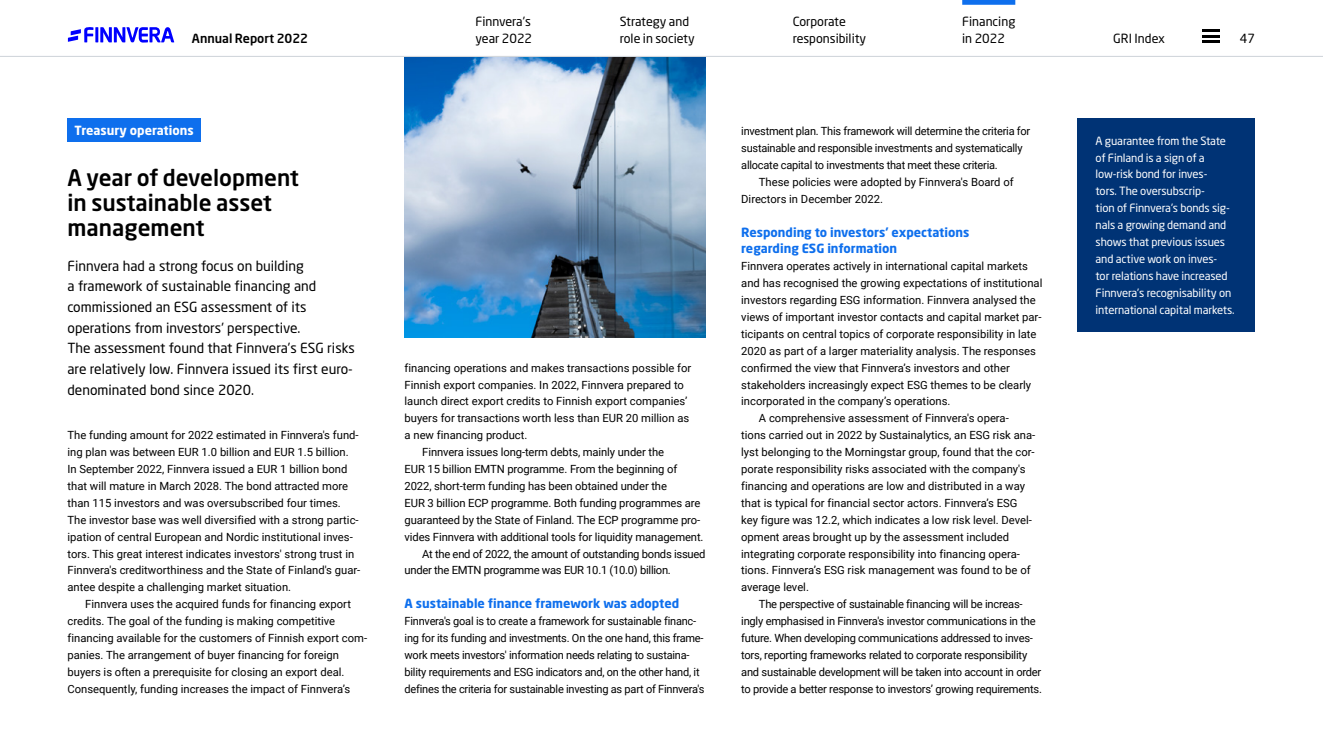
<style>
.page{position:relative;width:1323px;height:745px;background:#fff}
.page>*{position:absolute;margin:0;border:0;box-sizing:border-box;transform-origin:0 0}
.t1{font:500 22.5px/25px "Neo Sans Std";color:#000}
.t2{font:13.75px/20.6px "Neo Sans Std";color:#000}
.t3{font:700 12.5px/16.9px "Neo Sans Std";color:#0e6fed}
.t4{font:12.5px/16.2px "Neo Sans Std";color:#000}
.t5{font:700 12.5px "Neo Sans Std";color:#fff}
.t6{font:500 12.5px "Neo Sans Std";color:#000}
.t7{font:11.25px/16.9px "Roboto";color:#000}
.t8{font:11.25px/16.9px "Roboto";letter-spacing:-.02em;color:#000}
.t9{font:11.25px/16.9px "Neo Sans Std";letter-spacing:-.01em;color:#fff}
.t10{font:11.25px "Roboto";letter-spacing:-.025em;color:#000}
</style>
<div class="page">
<div style="left:68px;top:118px;width:133px;height:23px;background:#0e6fed"></div>
<img style="left:404px;top:57px;width:302px;height:281px">
<div style="left:1078px;top:118px;width:177px;height:213px;background:#003375"></div>
<svg style="left:1202px;top:35px;width:17px;height:2px"></svg>
<hr style="left:1202px;top:40px;width:17px;height:3px;background:#000">
<hr style="left:1202px;top:29px;width:17px;height:3px;background:#000">
<hr style="left:95px;top:27px;width:3px;height:15px;background:#00f">
<svg style="left:68px;top:27px;width:25px;height:15px"></svg>
<svg style="left:100px;top:27px;width:74px;height:16px"></svg>
<hr style="left:0;top:56px;width:1323px;height:1px;background:#d2d7dc">
<div style="left:962px;top:0;width:53px;height:5px;background:#0e6fed"></div>
<p class="t4" style="left:475px;top:13px;width:58px">Finnvera's year 2022</p>
<p class="t4" style="left:962px;top:13px;width:55px">Financing in 2022</p>
<p class="t4" style="left:620px;top:13px;width:76px">Strategy and role in society</p>
<p class="t4" style="left:793px;top:13px;width:75px">Corporate responsibility</p>
<p class="t6" style="left:192px;top:30px;width:118px">Annual Report 2022</p>
<p class="t4" style="left:1240px;top:30px;width:17px">47</p>
<p class="t4" style="left:1113px;top:30px;width:53px">GRI Index</p>
<p class="t5" style="left:75px;top:122px;width:121px">Treasury operations</p>
<h1 class="t1" style="left:68px;top:164px;width:233px">A year of development in sustainable asset management</h1>
<p class="t2" style="left:68px;top:255px;width:289px">Finnvera had a strong focus on building<br>a framework of sustainable financing and commissioned an ESG assessment of its operations from investors’ perspective.<br>The assessment found that Finnvera’s ESG risks are relatively low. Finnvera issued its first euro&shy;denominated bond since 2020.</p>
<p class="t7" style="left:68px;top:426px;width:294px">The funding amount for 2022 estimated in Finnvera's fund&shy;ing plan was between EUR 1.0 billion and EUR 1.5 billion.<br>In September 2022, Finnvera issued a EUR 1 billion bond that will mature in March 2028. The bond attracted more than 115 investors and was oversubscribed four times.<br>The investor base was well diversified with a strong partic&shy;ipation of central European and Nordic institutional inves&shy;tors. This great interest indicates investors' strong trust in Finnvera's creditworthiness and the State of Finland's guar&shy;antee despite a challenging market situation.</p>
<p class="t7" style="left:68px;top:595px;width:301px;text-indent:18px">Finnvera uses the acquired funds for financing export credits. The goal of the funding is making competitive financing available for the customers of Finnish export com&shy;panies. The arrangement of buyer financing for foreign buyers is often a prerequisite for closing an export deal.<br>Consequently, funding increases the impact of Finnvera’s</p>
<p class="t7" style="left:405px;top:358px;width:288px">financing operations and makes transactions possible for</p>
<p class="t7" style="left:405px;top:375px;width:281px">Finnish export companies. In 2022, Finnvera prepared to</p>
<p class="t7" style="left:405px;top:392px;width:284px">launch direct export credits to Finnish export companies’</p>
<p class="t7" style="left:405px;top:409px;width:286px">buyers for transactions worth less than EUR 20 million as</p>
<p class="t7" style="left:405px;top:426px;width:124px">a new financing product.</p>
<p class="t7" style="left:422px;top:443px;width:243px">Finnvera issues long-term debts, mainly under the</p>
<p class="t7" style="left:405px;top:460px;width:274px">EUR 15 billion EMTN programme. From the beginning of</p>
<p class="t7" style="left:405px;top:477px;width:264px">2022, short-term funding has been obtained under the</p>
<p class="t7" style="left:405px;top:493px;width:297px">EUR 3 billion ECP programme. Both funding programmes are</p>
<p class="t7" style="left:405px;top:510px;width:297px">guaranteed by the State of Finland. The ECP programme pro-</p>
<p class="t7" style="left:405px;top:527px;width:301px">vides Finnvera with additional tools for liquidity management.</p>
<p class="t10" style="left:422px;top:545px;width:285px">At the end of 2022, the amount of outstanding bonds issued</p>
<p class="t10" style="left:405px;top:562px;width:268px">under the EMTN programme was EUR 10.1 (10.0) billion.</p>
<p class="t3" style="left:405px;top:594px;width:276px">A sustainable finance framework was adopted</p>
<p class="t8" style="left:405px;top:612px;width:302px">Finnvera's goal is to create a framework for sustainable financ&shy;ing for its funding and investments. On the one hand, this frame&shy;work meets investors' information needs relating to sustaina&shy;bility requirements and ESG indicators and, on the other hand, it defines the criteria for sustainable investing as part of Finnvera's</p>
<p class="t8" style="left:741px;top:122px;width:291px">investment plan. This framework will determine the criteria for sustainable and responsible investments and systematically allocate capital to investments that meet these criteria.</p>
<p class="t7" style="left:741px;top:173px;width:274px;text-indent:18px">These policies were adopted by Finnvera's Board of<br>Directors in December 2022.</p>
<p class="t3" style="left:741px;top:223px;width:230px">Responding to investors' expectations regarding ESG information</p>
<p class="t7" style="left:741px;top:257px;width:288px">Finnvera operates actively in international capital markets</p>
<p class="t7" style="left:741px;top:274px;width:303px">and has recognised the growing expectations of institutional</p>
<p class="t7" style="left:741px;top:291px;width:296px">investors regarding ESG information. Finnvera analysed the</p>
<p class="t7" style="left:741px;top:308px;width:302px">views of important investor contacts and capital market par-</p>
<p class="t7" style="left:741px;top:325px;width:297px">ticipants on central topics of corporate responsibility in late</p>
<p class="t7" style="left:741px;top:342px;width:296px">2020 as part of a larger materiality analysis. The responses</p>
<p class="t7" style="left:741px;top:358px;width:270px">confirmed the view that Finnvera’s investors and other</p>
<p class="t7" style="left:741px;top:375px;width:291px">stakeholders increasingly expect ESG themes to be clearly</p>
<p class="t7" style="left:741px;top:392px;width:211px">incorporated in the company’s operations.</p>
<p class="t7" style="left:759px;top:409px;width:251px">A comprehensive assessment of Finnvera's opera-</p>
<p class="t7" style="left:741px;top:426px;width:295px">tions carried out in 2022 by Sustainalytics, an ESG risk ana-</p>
<p class="t7" style="left:741px;top:443px;width:295px">lyst belonging to the Morningstar group, found that the cor-</p>
<p class="t7" style="left:741px;top:460px;width:286px">porate responsibility risks associated with the company's</p>
<p class="t7" style="left:741px;top:477px;width:285px">financing and operations are low and distributed in a way</p>
<p class="t7" style="left:741px;top:493px;width:278px">that is typical for financial sector actors. Finnvera’s ESG</p>
<p class="t7" style="left:741px;top:510px;width:292px">key figure was 12.2, which indicates a low risk level. Devel-</p>
<p class="t7" style="left:741px;top:527px;width:269px">opment areas brought up by the assessment included</p>
<p class="t7" style="left:741px;top:544px;width:280px">integrating corporate responsibility into financing opera-</p>
<p class="t7" style="left:741px;top:561px;width:291px">tions. Finnvera’s ESG risk management was found to be of</p>
<p class="t7" style="left:741px;top:578px;width:69px">average level.</p>
<p class="t8" style="left:759px;top:595px;width:265px">The perspective of sustainable financing will be increas-</p>
<p class="t8" style="left:741px;top:612px;width:296px">ingly emphasised in Finnvera's investor communications in the</p>
<p class="t8" style="left:741px;top:628px;width:293px">future. When developing communications addressed to inves-</p>
<p class="t8" style="left:741px;top:645px;width:288px">tors, reporting frameworks related to corporate responsibility</p>
<p class="t8" style="left:741px;top:662px;width:302px">and sustainable development will be taken into account in order</p>
<p class="t8" style="left:741px;top:679px;width:302px">to provide a better response to investors’ growing requirements.</p>
<p class="t9" style="left:1095px;top:132px;width:141px">A guarantee from the State of Finland is a sign of a low-risk bond for inves-<br>tors. The oversubscrip-<br>tion of Finnvera’s bonds sig&shy;nals a growing demand and shows that previous issues and active work on inves-<br>tor relations have increased<br>Finnvera’s recognisability on international capital markets.</p>
</div>
